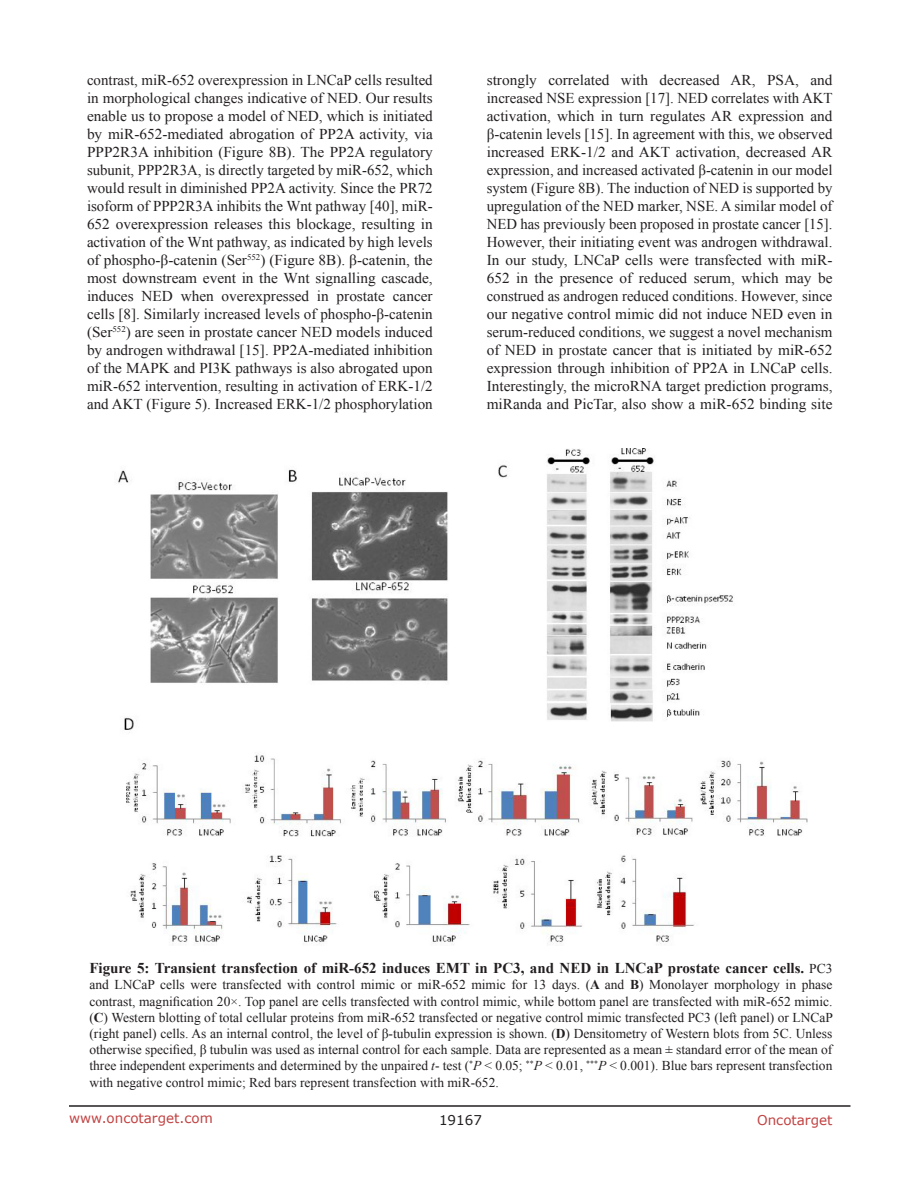
<style>
.page{position:relative;width:918px;height:1188px;background:#fff}
.page>*{position:absolute;margin:0;border:0;box-sizing:border-box;transform-origin:0 0}
.BodyText{font:15px/18px "Times New Roman";color:#231f20;text-align:justify}
.Figuretrx{font:700 15px "Times New Roman";color:#231f20}
.Figuretrx-2{font:13.5px/16.2px "Times New Roman";color:#231f20;text-align:justify}
.t1{font:13.5px "Verdana";color:#c24141}
.t2{font:13.5px "Verdana";color:#231f20}
.s1{font-weight:400;font-size:13.5px}
.s2{font-weight:700}
.s3{font-style:italic}
</style>
<div class="page">
<hr style="left:69px;top:1105px;width:781px;height:2px;background:#231f20">
<img style="left:118px;top:448px;width:689px;height:497px">
<p class="BodyText" style="left:87px;top:71px;width:347px">contrast, miR-652 overexpression in LNCaP cells resulted in morphological changes indicative of NED. Our results enable us to propose a model of NED, which is initiated by miR-652-mediated abrogation of PP2A activity, via PPP2R3A inhibition (Figure 8B). The PP2A regulatory subunit, PPP2R3A, is directly targeted by miR-652, which would result in diminished PP2A activity. Since the PR72 isoform of PPP2R3A inhibits the Wnt pathway [40], miR-652 overexpression releases this blockage, resulting in activation of the Wnt pathway, as indicated by high levels of phospho-β-catenin (Ser<sup>552</sup>) (Figure 8B). β-catenin, the most downstream event in the Wnt signalling cascade, induces NED when overexpressed in prostate cancer cells [8]. Similarly increased levels of phospho-β-catenin (Ser<sup>552</sup>) are seen in prostate cancer NED models induced by androgen withdrawal [15]. PP2A-mediated inhibition of the MAPK and PI3K pathways is also abrogated upon miR-652 intervention, resulting in activation of ERK-1/2 and AKT (Figure 5). Increased ERK-1/2 phosphorylation</p>
<p class="BodyText" style="left:487px;top:71px;width:347px">strongly correlated with decreased AR, PSA, and increased NSE expression [17]. NED correlates with AKT activation, which in turn regulates AR expression and β-catenin levels [15]. In agreement with this, we observed increased ERK-1/2 and AKT activation, decreased AR expression, and increased activated β-catenin in our model system (Figure 8B). The induction of NED is supported by upregulation of the NED marker, NSE. A similar model of NED has previously been proposed in prostate cancer [15].<br>However, their initiating event was androgen withdrawal.<br>In our study, LNCaP cells were transfected with miR-652 in the presence of reduced serum, which may be construed as androgen reduced conditions. However, since our negative control mimic did not induce NED even in serum-reduced conditions, we suggest a novel mechanism of NED in prostate cancer that is initiated by miR-652 expression through inhibition of PP2A in LNCaP cells.<br>Interestingly, the microRNA target prediction programs, miRanda and PicTar, also show a miR-652 binding site</p>
<p class="Figuretrx" style="left:89px;top:958px;width:745px">Figure 5: Transient transfection of miR-652 induces EMT in PC3, and NED in LNCaP prostate cancer cells. <span class="s1">PC3</span></p>
<p class="Figuretrx-2" style="left:89px;top:977px;width:745px">and LNCaP cells were transfected with control mimic or miR-652 mimic for 13 days. (<span class="s2">A</span> and <span class="s2">B</span>) Monolayer morphology in phase contrast, magnification 20×. Top panel are cells transfected with control mimic, while bottom panel are transfected with miR-652 mimic. (<span class="s2">C</span>) Western blotting of total cellular proteins from miR-652 transfected or negative control mimic transfected PC3 (left panel) or LNCaP (right panel) cells. As an internal control, the level of β-tubulin expression is shown. (<span class="s2">D</span>) Densitometry of Western blots from 5C. Unless otherwise specified, β tubulin was used as internal control for each sample. Data are represented as a mean ± standard error of the mean of three independent experiments and determined by the unpaired <span class="s3">t</span>- test (<sup>*</sup><span class="s3">P</span> &lt; 0.05; <sup>**</sup><span class="s3">P</span> &lt; 0.01, <sup>***</sup><span class="s3">P</span> &lt; 0.001). Blue bars represent transfection with negative control mimic; Red bars represent transfection with miR-652.</p>
<p class="t1" style="left:69px;top:1109px;width:145px">www.oncotarget.com</p>
<p class="t2" style="left:439px;top:1111px;width:44px">19167</p>
<p class="t1" style="left:757px;top:1111px;width:77px">Oncotarget</p>
</div>
